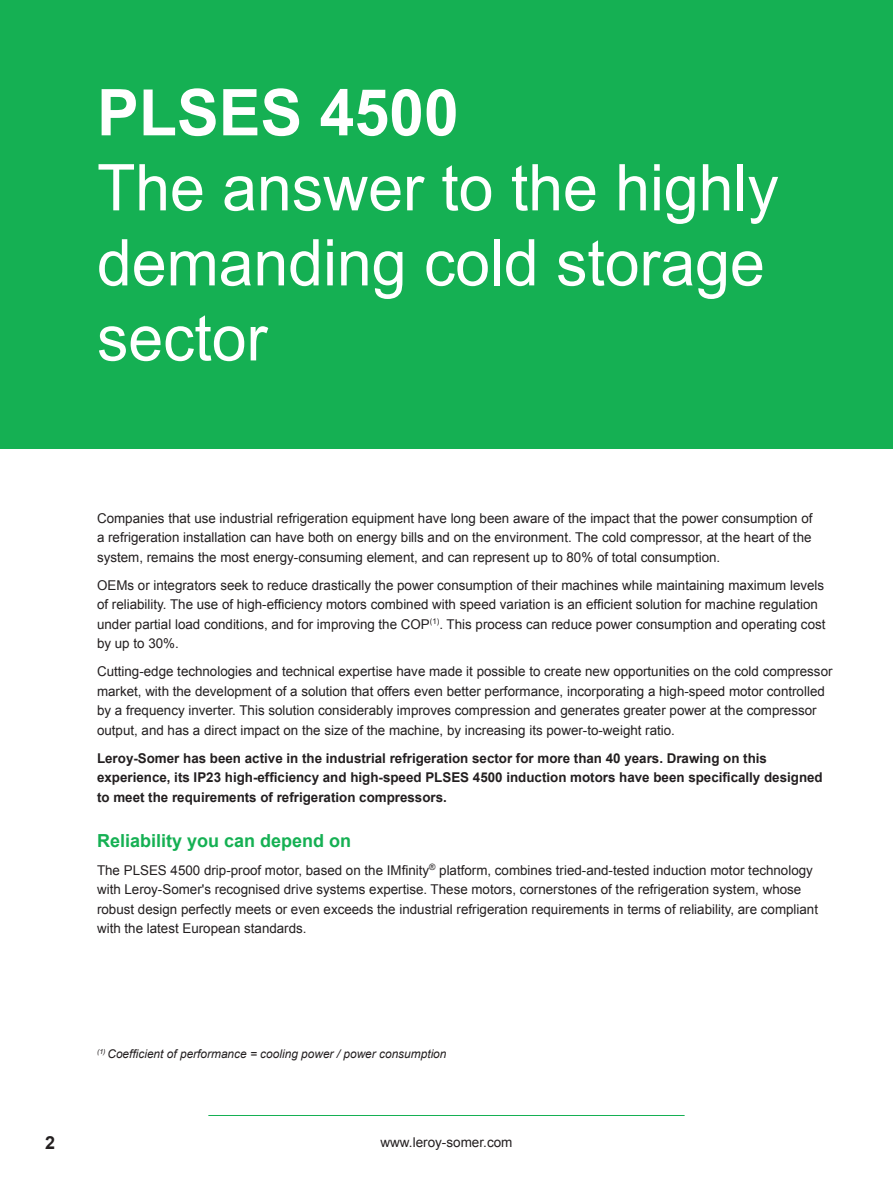
<style>
.page{position:relative;width:893px;height:1191px;background:#fff}
.page>*{position:absolute;margin:0;border:0;box-sizing:border-box;transform-origin:0 0}
.t1{font:64.5px/75px "Arial";color:#fff}
.t2{font:700 64.5px "Arial";color:#fff}
.t3{font:700 18px "Arial";color:#15b053}
.t4{font:700 18px "Arial";color:#231f20}
.t5{font:13.5px/19.5px "Arial";color:#231f20}
.t6{font:700 13.5px/19.5px "Arial";color:#231f20}
.t7{font:italic 12px "Arial";color:#231f20}
</style>
<div class="page">
<hr style="left:208px;top:1115px;width:477px;height:1px;background:#15b053">
<div style="left:0;top:0;width:893px;height:449px;background:#15b053"></div>
<h1 class="t2" style="left:97px;top:70px;width:363px">PLSES 4500</h1>
<h1 class="t1" style="left:97px;top:151px;width:683px">The answer to the highly demanding cold storage sector</h1>
<p class="t5" style="left:97px;top:508px;width:717px;text-align:justify">Companies that use industrial refrigeration equipment have long been aware of the impact that the power consumption of a refrigeration installation can have both on energy bills and on the environment. The cold compressor, at the heart of the system, remains the most energy-consuming element, and can represent up to 80% of total consumption.</p>
<p class="t5" style="left:97px;top:575px;width:730px">OEMs or integrators seek to reduce drastically the power consumption of their machines while maintaining maximum levels of reliability. The use of high-efficiency motors combined with speed variation is an efficient solution for machine regulation under partial load conditions, and for improving the COP<sup>(1)</sup>. This process can reduce power consumption and operating cost by up to 30%.</p>
<p class="t5" style="left:97px;top:662px;width:737px">Cutting-edge technologies and technical expertise have made it possible to create new opportunities on the cold compressor market, with the development of a solution that offers even better performance, incorporating a high-speed motor controlled by a frequency inverter. This solution considerably improves compression and generates greater power at the compressor output, and has a direct impact on the size of the machine, by increasing its power-to-weight ratio.</p>
<p class="t6" style="left:97px;top:749px;width:727px">Leroy-Somer has been active in the industrial refrigeration sector for more than 40 years. Drawing on this experience, its IP23 high-efficiency and high-speed PLSES 4500 induction motors have been specifically designed to meet the requirements of refrigeration compressors.</p>
<h2 class="t3" style="left:97px;top:828px;width:256px">Reliability you can depend on</h2>
<p class="t5" style="left:97px;top:860px;width:722px">The PLSES 4500 drip-proof motor, based on the IMfinity<sup>®</sup> platform, combines tried-and-tested induction motor technology with Leroy-Somer's recognised drive systems expertise. These motors, cornerstones of the refrigeration system, whose robust design perfectly meets or even exceeds the industrial refrigeration requirements in terms of reliability, are compliant with the latest European standards.</p>
<p class="t7" style="left:97px;top:1046px;width:351px"><sup>(1)</sup> Coefficient of performance = cooling power / power consumption</p>
<h2 class="t4" style="left:45px;top:1130px;width:12px">2</h2>
<p class="t5" style="left:380px;top:1133px;width:134px">www.leroy-somer.com</p>
</div>
